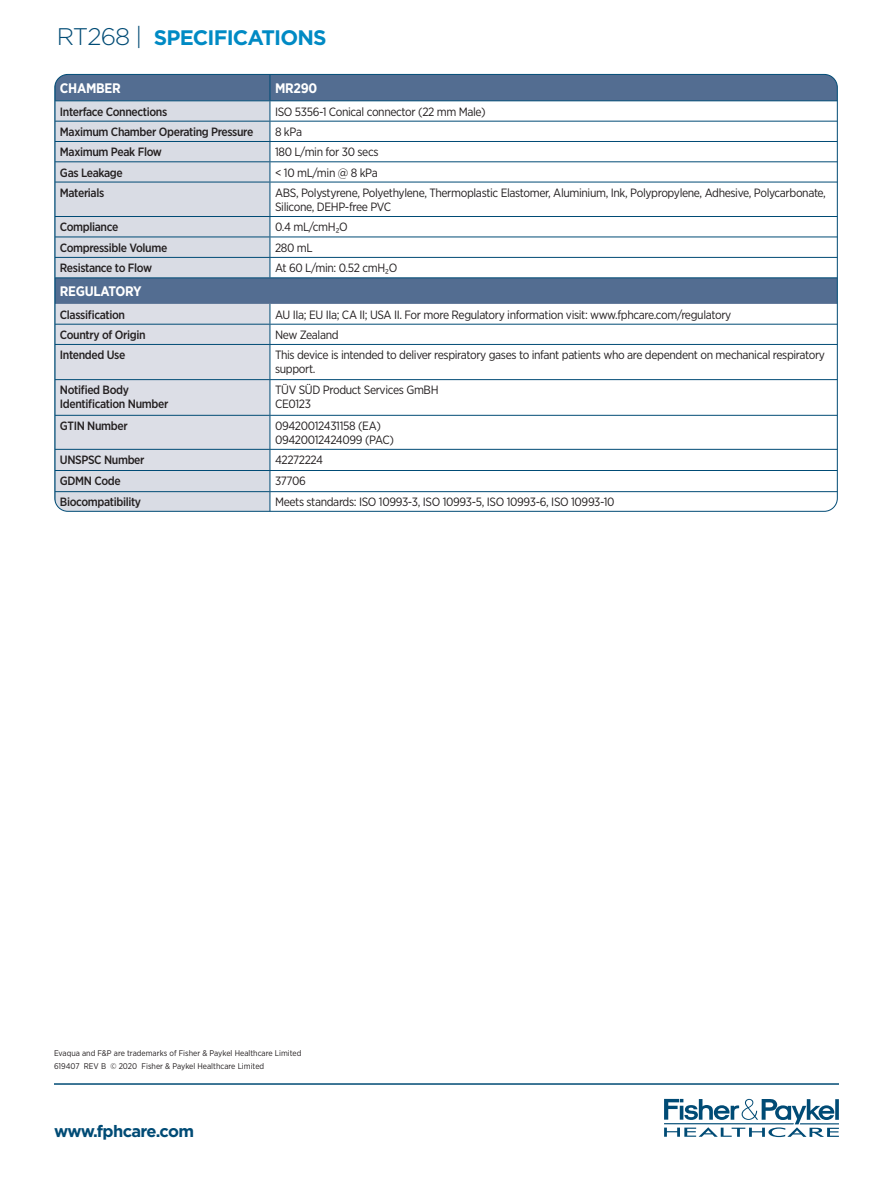
<style>
.page{position:relative;width:893px;height:1191px;background:#fff}
.page>*{position:absolute;margin:0;border:0;box-sizing:border-box;transform-origin:0 0}
.t1{font:700 21px "Gotham";letter-spacing:-.04em;color:#008ac4}
.t2{font:700 16.5px "Gotham";letter-spacing:-.04em;color:#004b75}
.t3{font:700 13.8px "Gotham Narrow";letter-spacing:-.02em;color:#fff}
.t4{font:12px/13.8px "Gotham Narrow";letter-spacing:-.03em;color:#231f20}
.t5{font:500 12px/13.8px "Gotham Narrow";letter-spacing:-.03em;color:#231f20}
.t6{font:8.25px/13.5px "Gotham Narrow";color:#231f20}
.s1{font-weight:300;font-size:24px;color:#004b75}
</style>
<div class="page">
<svg style="left:56px;top:74px;width:780px;height:230px"></svg>
<div style="left:56px;top:101px;width:214px;height:115px;background:#d9dce4"></div>
<svg style="left:271px;top:323px;width:565px;height:126px"></svg>
<hr style="left:270px;top:470px;width:567px;height:1px;background:#004b75">
<hr style="left:270px;top:324px;width:567px;height:1px;background:#004b75">
<hr style="left:270px;top:344px;width:567px;height:1px;background:#004b75">
<hr style="left:270px;top:379px;width:567px;height:1px;background:#004b75">
<hr style="left:270px;top:415px;width:567px;height:1px;background:#004b75">
<hr style="left:270px;top:449px;width:567px;height:1px;background:#004b75">
<hr style="left:55px;top:100px;width:215px;height:1px;background:#004b75">
<hr style="left:55px;top:121px;width:215px;height:1px;background:#004b75">
<hr style="left:55px;top:141px;width:215px;height:1px;background:#004b75">
<hr style="left:55px;top:161px;width:215px;height:1px;background:#004b75">
<hr style="left:55px;top:182px;width:215px;height:1px;background:#004b75">
<hr style="left:55px;top:216px;width:215px;height:1px;background:#004b75">
<svg style="left:270px;top:76px;width:1px;height:106px"></svg>
<hr style="left:270px;top:182px;width:1px;height:34px;background:#004b75">
<hr style="left:270px;top:100px;width:567px;height:1px;background:#004b75">
<hr style="left:270px;top:121px;width:567px;height:1px;background:#004b75">
<hr style="left:270px;top:141px;width:567px;height:1px;background:#004b75">
<hr style="left:270px;top:161px;width:567px;height:1px;background:#004b75">
<hr style="left:270px;top:182px;width:567px;height:1px;background:#004b75">
<hr style="left:270px;top:216px;width:567px;height:1px;background:#004b75">
<hr style="left:270px;top:236px;width:567px;height:1px;background:#004b75">
<hr style="left:270px;top:257px;width:567px;height:1px;background:#004b75">
<hr style="left:270px;top:277px;width:567px;height:1px;background:#004b75">
<svg style="left:56px;top:217px;width:215px;height:293px;background:#c7ceda"></svg>
<hr style="left:270px;top:491px;width:567px;height:1px;background:#004b75">
<svg style="left:664px;top:1098px;width:175px;height:39px"></svg>
<hr style="left:54px;top:1083px;width:785px;height:1px;background:#004b75">
<h1 class="t1" style="left:57px;top:23px;width:271px"><span class="s1">RT268 |</span> SPECIFICATIONS</h1>
<p class="t3" style="left:60px;top:79px;width:62px">CHAMBER</p>
<p class="t3" style="left:275px;top:79px;width:44px">MR290</p>
<p class="t5" style="left:60px;top:104px;width:109px">Interface Connections</p>
<p class="t4" style="left:275px;top:104px;width:212px">ISO 5356-1 Conical connector (22 mm Male)</p>
<p class="t5" style="left:60px;top:125px;width:195px">Maximum Chamber Operating Pressure</p>
<p class="t4" style="left:275px;top:124px;width:28px">8 kPa</p>
<p class="t5" style="left:60px;top:145px;width:104px">Maximum Peak Flow</p>
<p class="t4" style="left:275px;top:145px;width:105px">180 L/min for 30 secs</p>
<p class="t5" style="left:60px;top:165px;width:64px">Gas Leakage</p>
<p class="t4" style="left:275px;top:165px;width:104px">&lt; 10 mL/min @ 8 kPa</p>
<p class="t5" style="left:60px;top:185px;width:46px">Materials</p>
<p class="t4" style="left:275px;top:185px;width:552px">ABS, Polystyrene, Polyethylene, Thermoplastic Elastomer, Aluminium, Ink, Polypropylene, Adhesive, Polycarbonate,<br>Silicone, DEHP-free PVC</p>
<p class="t5" style="left:60px;top:220px;width:60px">Compliance</p>
<p class="t4" style="left:275px;top:220px;width:74px">0.4 mL/cmH₂O</p>
<p class="t5" style="left:60px;top:240px;width:109px">Compressible Volume</p>
<p class="t4" style="left:275px;top:240px;width:39px">280 mL</p>
<p class="t5" style="left:60px;top:261px;width:94px">Resistance to Flow</p>
<p class="t4" style="left:275px;top:261px;width:124px">At 60 L/min: 0.52 cmH₂O</p>
<p class="t3" style="left:60px;top:283px;width:83px">REGULATORY</p>
<p class="t5" style="left:60px;top:307px;width:67px">Classification</p>
<p class="t4" style="left:275px;top:307px;width:458px">AU IIa; EU IIa; CA II; USA II. For more Regulatory information visit: www.fphcare.com/regulatory</p>
<p class="t5" style="left:60px;top:327px;width:87px">Country of Origin</p>
<p class="t4" style="left:275px;top:327px;width:65px">New Zealand</p>
<p class="t5" style="left:60px;top:348px;width:67px">Intended Use</p>
<p class="t4" style="left:275px;top:348px;width:552px">This device is intended to deliver respiratory gases to infant patients who are dependent on mechanical respiratory support.</p>
<p class="t5" style="left:60px;top:383px;width:110px">Notified Body<br>Identification Number</p>
<p class="t4" style="left:275px;top:383px;width:165px">TÜV SÜD Product Services GmBH<br>CE0123</p>
<p class="t5" style="left:60px;top:419px;width:69px">GTIN Number</p>
<p class="t4" style="left:275px;top:419px;width:120px">09420012431158 (EA)<br>09420012424099 (PAC)</p>
<p class="t5" style="left:60px;top:453px;width:86px">UNSPSC Number</p>
<p class="t4" style="left:275px;top:453px;width:50px">42272224</p>
<p class="t5" style="left:60px;top:474px;width:62px">GDMN Code</p>
<p class="t4" style="left:275px;top:474px;width:32px">37706</p>
<p class="t5" style="left:60px;top:495px;width:83px">Biocompatibility</p>
<p class="t4" style="left:275px;top:495px;width:341px">Meets standards: ISO 10993-3, ISO 10993-5, ISO 10993-6, ISO 10993-10</p>
<p class="t6" style="left:54px;top:1045px;width:249px">Evaqua and F&amp;P are trademarks of Fisher &amp; Paykel Healthcare Limited<br>619407 REV B © 2020 Fisher &amp; Paykel Healthcare Limited</p>
<h2 class="t2" style="left:54px;top:1120px;width:142px">www.fphcare.com</h2>
</div>
